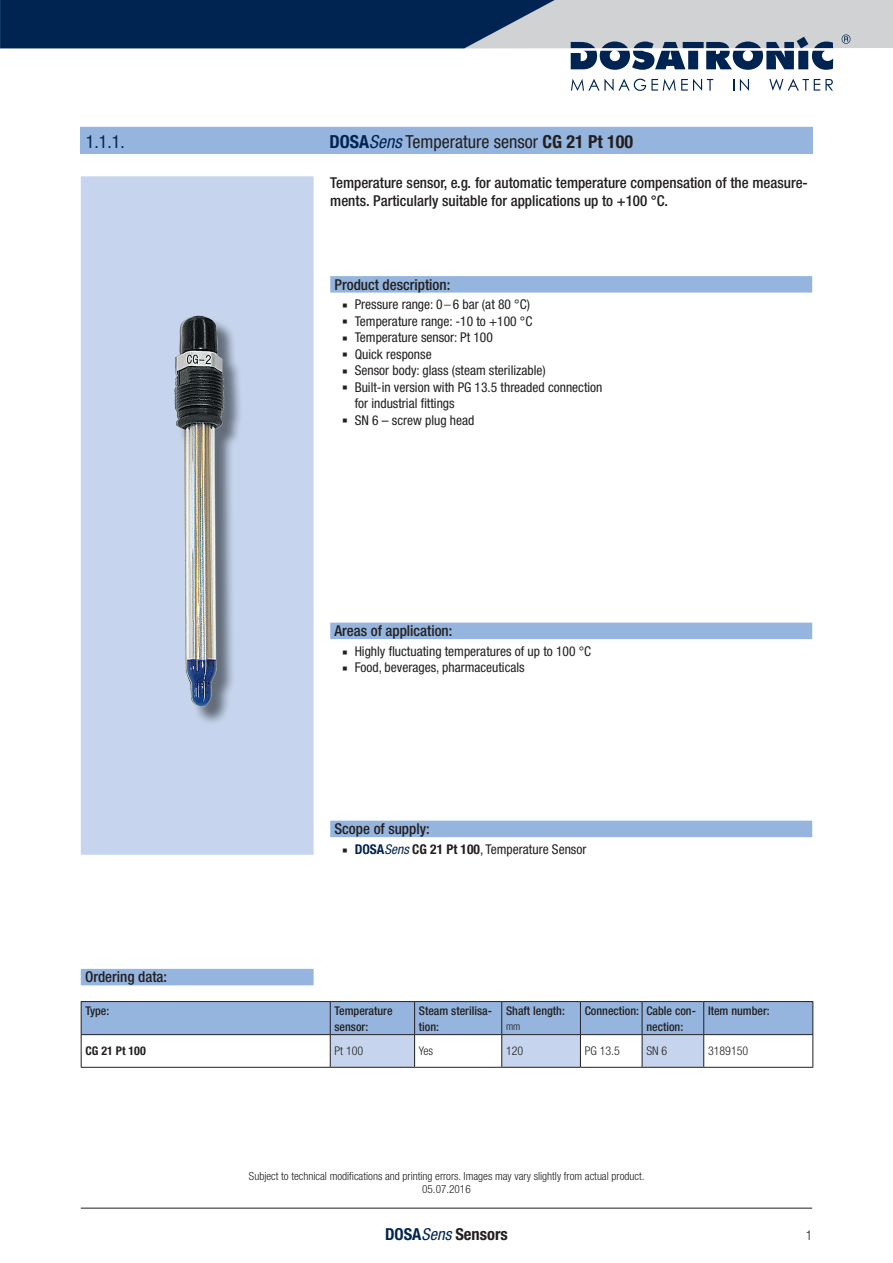
<style>
.page{position:relative;width:893px;height:1263px;background:#fff}
.page>*{position:absolute;margin:0;border:0;box-sizing:border-box;transform-origin:0 0}
.t1{font:condensed 18px "Helvetica Neue LT Pro";color:#231f20}
.t2{font:condensed 18px "Helvetica Neue LT Pro";color:#002451}
.t3{font:700 condensed 16.5px "Helvetica Neue LT Pro";color:#231f20}
.t4{font:500 condensed 15px/18px "Helvetica Neue LT Pro";color:#231f20}
.t5{font:condensed 13.5px/16.5px "Helvetica Neue LT Pro";color:#231f20}
.t6{font:300 condensed 13.5px "Helvetica Neue LT Pro";color:#231f20}
.t7{font:500 condensed 12px/16.5px "Helvetica Neue LT Pro";color:#231f20}
.t8{font:300 condensed 12px "Helvetica Neue LT Pro";color:#231f20}
.t9{font:700 condensed 12px "Helvetica Neue LT Pro";color:#231f20}
.t10{font:300 condensed 11.25px/13.5px "Helvetica Neue LT Pro";color:#231f20;text-align:center}
.t11{font:300 condensed 10.5px "Helvetica Neue LT Pro";color:#231f20}
.s1{font-weight:700;color:#002451}
.s2{font-style:italic;color:#002451}
.s3{font-weight:700}
.s4{font-weight:300}
.s5{color:#002451}
.s6{font-weight:400;font-style:italic;color:#002451}
</style>
<div class="page">
<hr style="left:81px;top:1208px;width:731px;height:1px;background:#231f20">
<svg style="left:571px;top:79px;width:142px;height:12px"></svg>
<svg style="left:733px;top:79px;width:1px;height:12px"></svg>
<svg style="left:740px;top:79px;width:9px;height:12px"></svg>
<svg style="left:769px;top:79px;width:64px;height:12px"></svg>
<svg style="left:0;top:0;width:893px;height:70px"></svg>
<div style="left:82px;top:177px;width:231px;height:677px;background:#c6d5ed"></div>
<div style="left:81px;top:176px;width:233px;height:679px;border:2px solid #c6d5ed"></div>
<img style="left:196px;top:322px;width:44px;height:400px">
<img style="left:217px;top:412px;width:4px;height:18px">
<img style="left:174px;top:315px;width:32px;height:111px">
<img style="left:177px;top:318px;width:40px;height:389px">
<div style="left:80px;top:127px;width:733px;height:27px;background:#95b5de"></div>
<div style="left:81px;top:969px;width:233px;height:16px;background:#95b5de"></div>
<svg style="left:82px;top:1002px;width:730px;height:65px"></svg>
<hr style="left:81px;top:1067px;width:249px;height:1px;background:#231f20">
<hr style="left:330px;top:1067px;width:85px;height:1px;background:#231f20">
<hr style="left:415px;top:1067px;width:87px;height:1px;background:#231f20">
<hr style="left:502px;top:1067px;width:78px;height:1px;background:#231f20">
<hr style="left:580px;top:1067px;width:62px;height:1px;background:#231f20">
<hr style="left:642px;top:1067px;width:62px;height:1px;background:#231f20">
<hr style="left:81px;top:1035px;width:1px;height:32px;background:#231f20">
<hr style="left:330px;top:1035px;width:1px;height:32px;background:#231f20">
<hr style="left:414px;top:1035px;width:1px;height:32px;background:#231f20">
<hr style="left:501px;top:1035px;width:1px;height:32px;background:#231f20">
<hr style="left:580px;top:1035px;width:1px;height:32px;background:#231f20">
<hr style="left:642px;top:1035px;width:1px;height:32px;background:#231f20">
<hr style="left:703px;top:1035px;width:1px;height:32px;background:#231f20">
<hr style="left:812px;top:1035px;width:1px;height:32px;background:#231f20">
<hr style="left:704px;top:1067px;width:109px;height:1px;background:#231f20">
<hr style="left:81px;top:1001px;width:249px;height:1px;background:#231f20">
<hr style="left:81px;top:1002px;width:1px;height:32px;background:#231f20">
<hr style="left:330px;top:1001px;width:85px;height:1px;background:#231f20">
<hr style="left:330px;top:1002px;width:1px;height:32px;background:#231f20">
<hr style="left:415px;top:1001px;width:87px;height:1px;background:#231f20">
<hr style="left:414px;top:1002px;width:1px;height:32px;background:#231f20">
<hr style="left:502px;top:1001px;width:78px;height:1px;background:#231f20">
<hr style="left:501px;top:1002px;width:1px;height:32px;background:#231f20">
<hr style="left:580px;top:1001px;width:62px;height:1px;background:#231f20">
<hr style="left:580px;top:1002px;width:1px;height:32px;background:#231f20">
<hr style="left:642px;top:1001px;width:62px;height:1px;background:#231f20">
<hr style="left:642px;top:1002px;width:1px;height:32px;background:#231f20">
<hr style="left:704px;top:1001px;width:109px;height:1px;background:#231f20">
<hr style="left:703px;top:1002px;width:1px;height:32px;background:#231f20">
<hr style="left:812px;top:1002px;width:1px;height:32px;background:#231f20">
<hr style="left:81px;top:1034px;width:249px;height:1px;background:#231f20">
<hr style="left:330px;top:1034px;width:85px;height:1px;background:#231f20">
<hr style="left:415px;top:1034px;width:87px;height:1px;background:#231f20">
<hr style="left:502px;top:1034px;width:78px;height:1px;background:#231f20">
<hr style="left:580px;top:1034px;width:62px;height:1px;background:#231f20">
<hr style="left:642px;top:1034px;width:62px;height:1px;background:#231f20">
<hr style="left:704px;top:1034px;width:109px;height:1px;background:#231f20">
<div style="left:330px;top:276px;width:482px;height:17px;background:#95b5de"></div>
<div style="left:330px;top:623px;width:482px;height:16px;background:#95b5de"></div>
<div style="left:330px;top:821px;width:482px;height:16px;background:#95b5de"></div>
<h1 class="t2" style="left:86px;top:131px;width:40px">1.1.1.</h1>
<h1 class="t1" style="left:329px;top:131px;width:305px"><span class="s1">DOSA</span><span class="s2">Sens</span> Temperature sensor <span class="s3">CG 21 Pt 100</span></h1>
<p class="t4" style="left:330px;top:173px;width:479px">Temperature sensor, e.g. for automatic temperature compensation of the measure&shy;ments. Particularly suitable for applications up to +100 °C.</p>
<p class="t4" style="left:334px;top:275px;width:117px">Product description:</p>
<p class="t5" style="left:342px;top:296px;width:189px">■ Pressure range: 0 <span class="s4">–</span> 6 bar (at 80 °C)</p>
<p class="t5" style="left:342px;top:312px;width:192px">■ Temperature range: -10 to +100 °C</p>
<p class="t5" style="left:342px;top:329px;width:152px">■ Temperature sensor: Pt 100</p>
<p class="t5" style="left:342px;top:345px;width:91px">■ Quick response</p>
<p class="t5" style="left:342px;top:362px;width:205px">■ Sensor body: glass (steam sterilizable)</p>
<p class="t5" style="left:355px;top:378px;width:249px;text-indent:-12px">■ Built-in version with PG 13.5 threaded connection for industrial fittings</p>
<p class="t5" style="left:342px;top:411px;width:133px">■ SN 6 – screw plug head</p>
<p class="t4" style="left:334px;top:622px;width:119px">Areas of application:</p>
<p class="t5" style="left:342px;top:642px;width:250px">■ Highly fluctuating temperatures of up to 100 °C</p>
<p class="t5" style="left:342px;top:659px;width:184px">■ Food, beverages, pharmaceuticals</p>
<p class="t4" style="left:334px;top:820px;width:97px">Scope of supply:</p>
<p class="t5" style="left:342px;top:840px;width:246px">■ <span class="s1">DOSA</span><span class="s2">Sens</span> <span class="s3">CG 21 Pt 100</span>, Temperature Sensor</p>
<p class="t4" style="left:85px;top:968px;width:84px">Ordering data:</p>
<p class="t7" style="left:85px;top:1002px;width:25px">Type:</p>
<p class="t7" style="left:334px;top:1002px;width:60px">Temperature sensor:</p>
<p class="t7" style="left:419px;top:1002px;width:75px">Steam sterilisa&shy;tion:</p>
<p class="t7" style="left:506px;top:1002px;width:60px">Shaft length:</p>
<p class="t11" style="left:506px;top:1020px;width:16px">mm</p>
<p class="t7" style="left:646px;top:1002px;width:51px;text-indent:-62px">Connection: Cable con&shy;nection:</p>
<p class="t7" style="left:708px;top:1002px;width:63px">Item number:</p>
<p class="t9" style="left:85px;top:1044px;width:62px">CG 21 Pt 100</p>
<p class="t8" style="left:334px;top:1044px;width:30px">Pt 100</p>
<p class="t8" style="left:419px;top:1044px;width:16px">Yes</p>
<p class="t8" style="left:506px;top:1044px;width:19px">120</p>
<p class="t8" style="left:585px;top:1044px;width:37px">PG 13.5</p>
<p class="t8" style="left:646px;top:1044px;width:22px">SN 6</p>
<p class="t8" style="left:708px;top:1044px;width:42px">3189150</p>
<p class="t10" style="left:249px;top:1169px;width:397px">Subject to technical modifications and printing errors. Images may vary slightly from actual product.<br>05.07.2016</p>
<p class="t3" style="left:385px;top:1224px;width:124px"><span class="s5">DOSA</span><span class="s6">Sens</span> Sensors</p>
<p class="t6" style="left:806px;top:1227px;width:8px">1</p>
</div>
